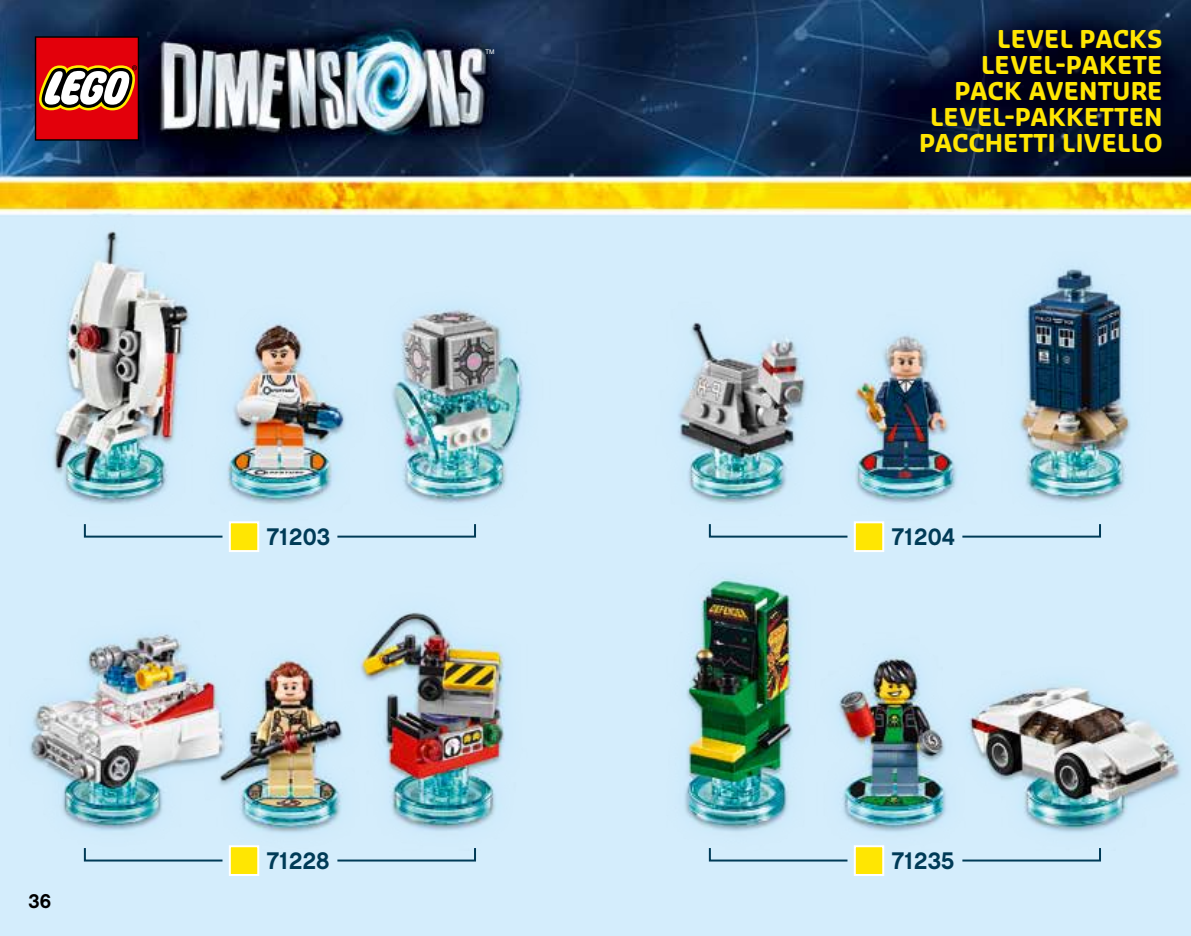
<style>
.page{position:relative;width:1191px;height:936px;background:#fff}
.page>*{position:absolute;margin:0;border:0;box-sizing:border-box;transform-origin:0 0}
.t1{font:700 24px/26px "Sansa Soft Std";color:#ffe602;text-align:right}
.t2{font:700 24px "LEGO Chalet 60";color:#003b57}
.t3{font:700 20px "LEGO Chalet 60";color:#000}
.t4{font:6.6px "LEGO Chalet 60";color:#fff}
</style>
<div class="page">
<img style="left:0;top:0;width:1191px;height:935px">
<svg style="left:35px;top:36px;width:104px;height:105px"></svg>
<svg style="left:335px;top:522px;width:142px;height:16px;background:#b7d5e6"></svg>
<svg style="left:83px;top:520px;width:177px;height:33px;background:#cfe3d5"></svg>
<svg style="left:335px;top:846px;width:142px;height:16px;background:#b7d5e5"></svg>
<svg style="left:83px;top:844px;width:177px;height:32px;background:#cfe3d4"></svg>
<svg style="left:960px;top:522px;width:142px;height:16px;background:#b7d5e6"></svg>
<svg style="left:708px;top:520px;width:177px;height:33px;background:#cfe3d5"></svg>
<svg style="left:960px;top:846px;width:142px;height:16px;background:#b7d5e6"></svg>
<svg style="left:708px;top:844px;width:177px;height:32px;background:#cfe3d4"></svg>
<p class="t3" style="left:28px;top:888px;width:24px">36</p>
<p class="t4" style="left:485px;top:48px;width:11px">TM</p>
<p class="t2" style="left:267px;top:521px;width:65px">71203</p>
<p class="t2" style="left:267px;top:845px;width:64px">71228</p>
<p class="t1" style="left:919px;top:25px;width:245px">LEVEL PACKS<br>LEVEL-PAKETE<br>PACK AVENTURE<br>LEVEL-PAKKETTEN<br>PACCHETTI LIVELLO</p>
<p class="t2" style="left:891px;top:521px;width:65px">71204</p>
<p class="t2" style="left:891px;top:845px;width:64px">71235</p>
</div>
